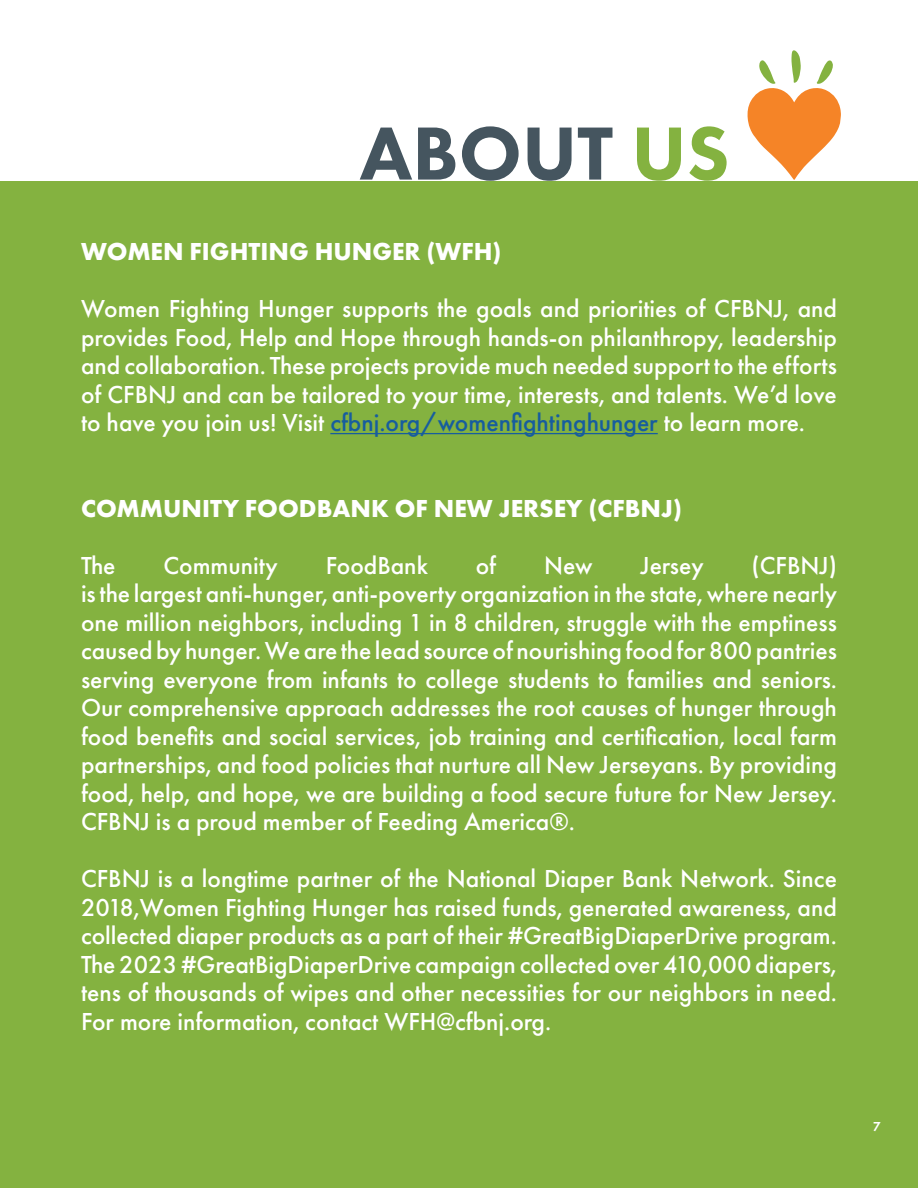
<style>
.page{position:relative;width:918px;height:1188px;background:#fff}
.page>*{position:absolute;margin:0;border:0;box-sizing:border-box;transform-origin:0 0}
.t1{font:800 78px "Futura PT";color:#45555f}
.t2{font:500 25.5px/28.5px "Futura PT";color:#fff;text-align:justify}
.t3{font:700 25.5px "Futura PT";color:#fff}
.t4{font:600 13.5px "Futura PT";color:#fff}
.s1{color:#84b240}
.s2{color:#175d9e}
</style>
<div class="page">
<div style="left:0;top:181px;width:918px;height:1007px;background:#84b240"></div>
<hr style="left:330px;top:433px;width:328px;height:1px;background:#175d9e">
<svg style="left:748px;top:50px;width:93px;height:130px"></svg>
<p class="t1" style="left:360px;top:105px;width:372px">ABOUT <span class="s1">US</span></p>
<p class="t3" style="left:81px;top:235px;width:422px">WOMEN FIGHTING HUNGER (WFH)</p>
<p class="t2" style="left:81px;top:294px;width:758px">Women Fighting Hunger supports the goals and priorities of CFBNJ, and provides Food, Help and Hope through hands-on philanthropy, leadership and collaboration. These projects provide much needed support to the efforts of CFBNJ and can be tailored to your time, interests, and talents. We’d love to have you join us! Visit <span class="s2">cfbnj.org/womenfightinghunger</span> to learn more.</p>
<p class="t3" style="left:81px;top:492px;width:603px">COMMUNITY FOODBANK OF NEW JERSEY (CFBNJ)</p>
<p class="t2" style="left:81px;top:551px;width:36px">The</p>
<p class="t2" style="left:163px;top:551px;width:116px">Community</p>
<p class="t2" style="left:326px;top:551px;width:104px">FoodBank</p>
<p class="t2" style="left:476px;top:551px;width:22px">of</p>
<p class="t2" style="left:544px;top:551px;width:50px">New</p>
<p class="t2" style="left:640px;top:551px;width:65px">Jersey</p>
<p class="t2" style="left:81px;top:551px;width:758px;text-indent:671px">(CFBNJ) is the largest anti-hunger, anti-poverty organization in the state, where nearly one million neighbors, including 1 in 8 children, struggle with the emptiness caused by hunger. We are the lead source of nourishing food for 800 pantries serving everyone from infants to college students to families and seniors.<br>Our comprehensive approach addresses the root causes of hunger through food benefits and social services, job training and certification, local farm partnerships, and food policies that nurture all New Jerseyans. By providing food, help, and hope, we are building a food secure future for New Jersey.<br>CFBNJ is a proud member of Feeding America®.</p>
<p class="t2" style="left:81px;top:864px;width:758px">CFBNJ is a longtime partner of the National Diaper Bank Network. Since 2018,Women Fighting Hunger has raised funds, generated awareness, and collected diaper products as a part of their #GreatBigDiaperDrive program.<br>The 2023 #GreatBigDiaperDrive campaign collected over 410,000 diapers, tens of thousands of wipes and other necessities for our neighbors in need.<br>For more information, contact WFH@cfbnj.org.</p>
<p class="t4" style="left:873px;top:1118px;width:9px">7</p>
</div>
